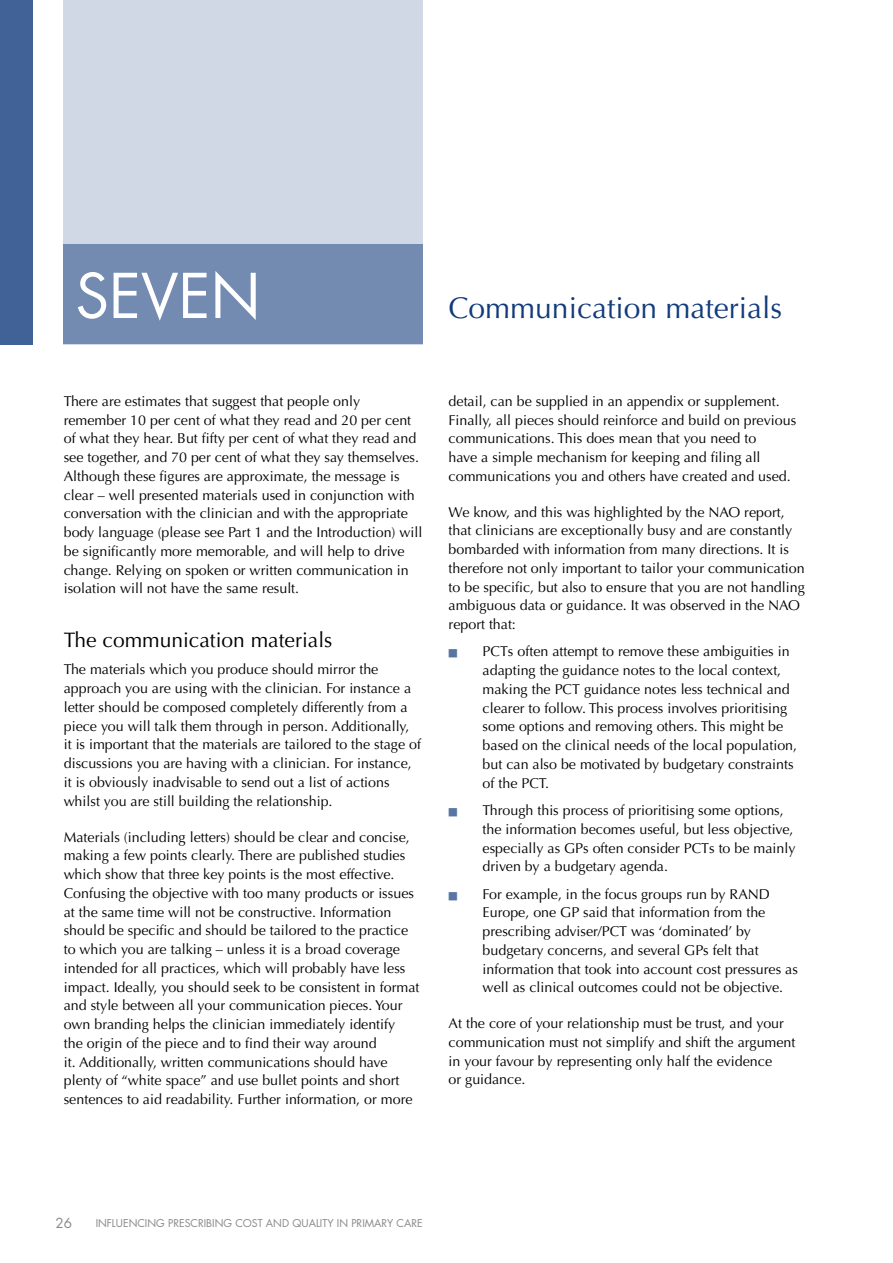
<style>
.page{position:relative;width:893px;height:1263px;background:#fff}
.page>*{position:absolute;margin:0;border:0;box-sizing:border-box;transform-origin:0 0}
.t1{font:60px "Futura Std";color:#fff}
.t2{font:30px "Optima LT Std";color:#123b7c}
.t3{font:21px "Optima LT Std";color:#000}
.t4{font:14.25px/18.8px "Optima LT Std";color:#000}
.t5{font:13.5px "Futura Std";color:#88898b}
.t6{font:10.5px "Futura Std";color:#88898b}
.s1{color:#5976a3}
</style>
<div class="page">
<div style="left:64px;top:0;width:359px;height:344px;background:#d0d8e5"></div>
<div style="left:64px;top:244px;width:359px;height:100px;background:#738bb1"></div>
<div style="left:0;top:0;width:33px;height:344px;background:#416296"></div>
<h1 class="t1" style="left:75px;top:258px;width:187px">SEVEN</h1>
<h2 class="t2" style="left:449px;top:290px;width:335px">Communication materials</h2>
<p class="t4" style="left:64px;top:392px;width:360px">There are estimates that suggest that people only remember 10 per cent of what they read and 20 per cent of what they hear. But fifty per cent of what they read and see together, and 70 per cent of what they say themselves.<br>Although these figures are approximate, the message is clear – well presented materials used in conjunction with conversation with the clinician and with the appropriate body language (please see Part 1 and the Introduction) will be significantly more memorable, and will help to drive change. Relying on spoken or written communication in isolation will not have the same result.</p>
<h3 class="t3" style="left:64px;top:628px;width:270px">The communication materials</h3>
<p class="t4" style="left:64px;top:660px;width:359px">The materials which you produce should mirror the approach you are using with the clinician. For instance a letter should be composed completely differently from a piece you will talk them through in person. Additionally,<br>it is important that the materials are tailored to the stage of discussions you are having with a clinician. For instance, it is obviously inadvisable to send out a list of actions whilst you are still building the relationship.</p>
<p class="t4" style="left:64px;top:827px;width:357px">Materials (including letters) should be clear and concise, making a few points clearly. There are published studies which show that three key points is the most effective.<br>Confusing the objective with too many products or issues at the same time will not be constructive. Information should be specific and should be tailored to the practice to which you are talking – unless it is a broad coverage intended for all practices, which will probably have less impact. Ideally, you should seek to be consistent in format and style between all your communication pieces. Your own branding helps the clinician immediately identify<br>the origin of the piece and to find their way around<br>it. Additionally, written communications should have plenty of “white space” and use bullet points and short sentences to aid readability. Further information, or more</p>
<p class="t4" style="left:449px;top:392px;width:349px">detail, can be supplied in an appendix or supplement.<br>Finally, all pieces should reinforce and build on previous communications. This does mean that you need to<br>have a simple mechanism for keeping and filing all communications you and others have created and used.</p>
<p class="t4" style="left:449px;top:503px;width:358px">We know, and this was highlighted by the NAO report, that clinicians are exceptionally busy and are constantly bombarded with information from many directions. It is therefore not only important to tailor your communication to be specific, but also to ensure that you are not handling ambiguous data or guidance. It was observed in the NAO report that:</p>
<p class="t4" style="left:483px;top:642px;width:316px;text-indent:-34px"><span class="s1">■</span> PCTs often attempt to remove these ambiguities in adapting the guidance notes to the local context, making the PCT guidance notes less technical and clearer to follow. This process involves prioritising some options and removing others. This might be based on the clinical needs of the local population, but can also be motivated by budgetary constraints of the PCT.</p>
<p class="t4" style="left:483px;top:801px;width:314px;text-indent:-34px"><span class="s1">■</span> Through this process of prioritising some options, the information becomes useful, but less objective, especially as GPs often consider PCTs to be mainly driven by a budgetary agenda.</p>
<p class="t4" style="left:483px;top:884px;width:317px;text-indent:-34px"><span class="s1">■</span> For example, in the focus groups run by RAND Europe, one GP said that information from the prescribing adviser/PCT was ‘dominated’ by budgetary concerns, and several GPs felt that information that took into account cost pressures as well as clinical outcomes could not be objective.</p>
<p class="t4" style="left:449px;top:1014px;width:348px">At the core of your relationship must be trust, and your communication must not simplify and shift the argument in your favour by representing only half the evidence<br>or guidance.</p>
<p class="t5" style="left:55px;top:1214px;width:18px">26</p>
<p class="t6" style="left:96px;top:1216px;width:329px">INFLUENCING PRESCRIBING COST AND QUALITY IN PRIMARY CARE</p>
</div>
